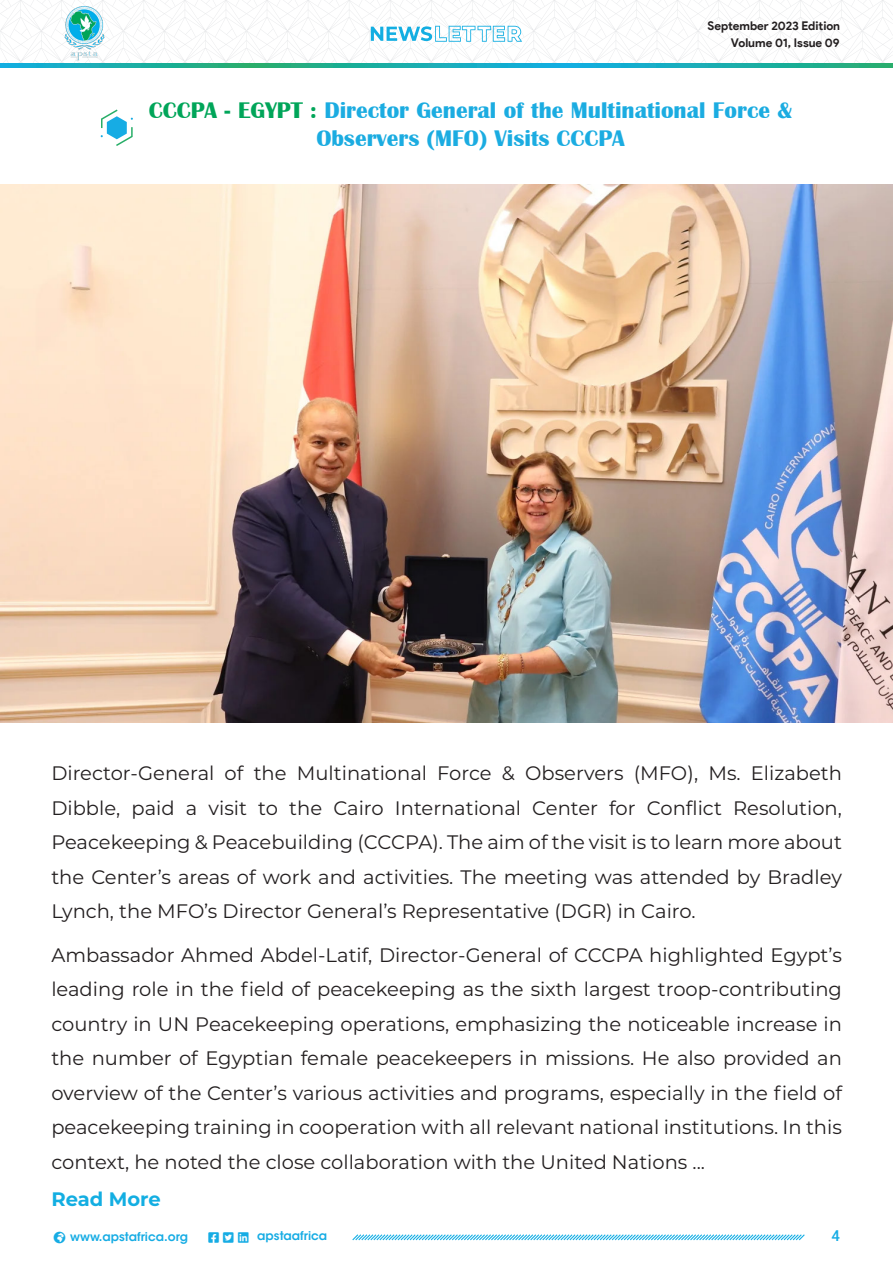
<style>
.page{position:relative;width:893px;height:1263px;background:#fff}
.page>*{position:absolute;margin:0;border:0;box-sizing:border-box;transform-origin:0 0}
.t1{font:700 23.25px/27.9px "Britannic";color:#1bace1;text-align:center}
.t2{font:19.5px/34.5px "Montserrat";color:#231f20;text-align:justify}
.t3{font:700 19.5px "Montserrat";color:#13aee2}
.t4{font:500 15px "Roboto";color:#16ace4}
.t5{font:600 12px "ITC Avant Garde Std";color:#16ace4}
.t6{font:700 12px/16.8px "Product Sans";color:#231f20;text-align:right}
.s1{color:#00a559}
</style>
<div class="page">
<svg style="left:352px;top:1234px;width:453px;height:7px"></svg>
<svg style="left:0;top:64px;width:893px;height:4px;background:#1badaa"></svg>
<svg style="left:0;top:0;width:893px;height:64px"></svg>
<svg style="left:101px;top:109px;width:32px;height:37px"></svg>
<img style="left:0;top:185px;width:893px;height:538px">
<p class="t6" style="left:708px;top:18px;width:134px">September 2023 Edition<br>Volume 01, Issue 09</p>
<p class="t1" style="left:149px;top:97px;width:645px"><span class="s1">CCCPA - EGYPT :</span> Director General of the Multinational Force &amp;<br>Observers (MFO) Visits CCCPA</p>
<p class="t2" style="left:51px;top:755px;width:792px">Director-General of the Multinational Force &amp; Observers (MFO), Ms. Elizabeth Dibble, paid a visit to the Cairo International Center for Conflict Resolution, Peacekeeping &amp; Peacebuilding (CCCPA). The aim of the visit is to learn more about the Center’s areas of work and activities. The meeting was attended by Bradley Lynch, the MFO’s Director General’s Representative (DGR) in Cairo.</p>
<p class="t2" style="left:51px;top:937px;width:792px">Ambassador Ahmed Abdel-Latif, Director-General of CCCPA highlighted Egypt’s leading role in the field of peacekeeping as the sixth largest troop-contributing country in UN Peacekeeping operations, emphasizing the noticeable increase in the number of Egyptian female peacekeepers in missions. He also provided an overview of the Center’s various activities and programs, especially in the field of peacekeeping training in cooperation with all relevant national institutions. In this context, he noted the close collaboration with the United Nations ...</p>
<p class="t3" style="left:51px;top:1185px;width:111px">Read More</p>
<p class="t5" style="left:54px;top:1229px;width:136px">●□ www.apstafrica.org</p>
<p class="t5" style="left:223px;top:1228px;width:105px">▼▼▼▲❑◆ ●■■ apstaafrica</p>
<p class="t4" style="left:831px;top:1225px;width:10px">4</p>
</div>
